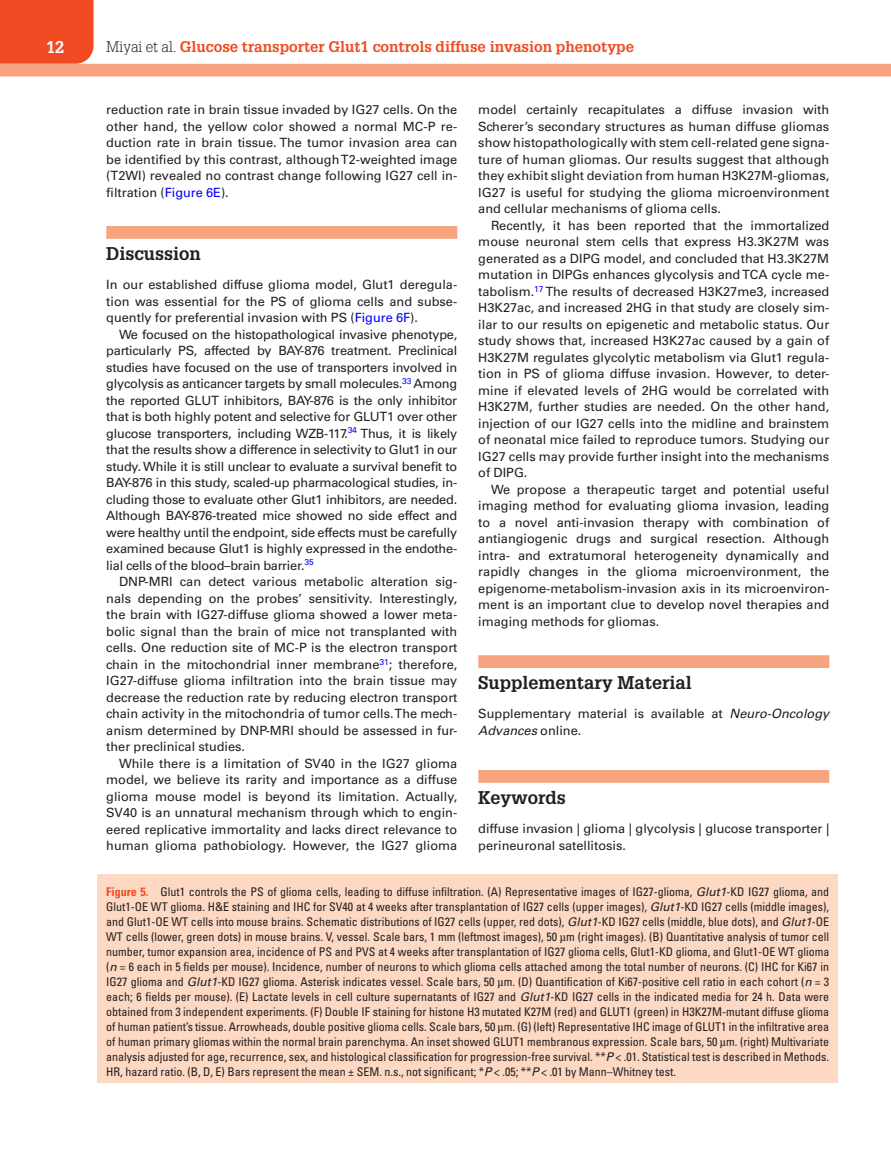
<style>
.page{position:relative;width:891px;height:1175px;background:#fff}
.page>*{position:absolute;margin:0;border:0;box-sizing:border-box;transform-origin:0 0}
.t1{font:700 18px "Glypha LT Std";color:#231f20}
.t2{font:700 16.5px "Glypha LT Std";color:#fff}
.t3{font:700 15px "Glypha LT Std";color:#f04b22}
.t4{font:12.75px/16.5px "Univers LT Std";color:#231f20;text-align:justify}
.t5{font:condensed 12px/15px "Univers LT Std";color:#231f20;text-align:justify}
.s1{font-weight:300;color:#231f20}
.s2{color:#00f}
.s3{font-style:italic}
.s4{font-weight:700;color:#f04b22}
.s5{font-style:italic;font-stretch:normal}
.s6{font-family:"Gandhari Unicode";font-stretch:normal}
</style>
<div class="page">
<div style="left:0;top:0;width:94px;height:64px;background:#f04b22"></div>
<div style="left:0;top:64px;width:891px;height:12px;background:#f7a37d"></div>
<div style="left:106px;top:226px;width:351px;height:13px;background:#f7a37d"></div>
<div style="left:478px;top:655px;width:351px;height:13px;background:#f7a37d"></div>
<div style="left:478px;top:770px;width:351px;height:12px;background:#f7a37d"></div>
<div style="left:97px;top:874px;width:741px;height:209px;background:#fdd8c3"></div>
<p class="t2" style="left:46px;top:37px;width:20px">12</p>
<p class="t3" style="left:106px;top:37px;width:529px"><span class="s1">Miyai et al.</span> Glucose transporter Glut1 controls diffuse invasion phenotype</p>
<p class="t4" style="left:106px;top:102px;width:353px">reduction rate in brain tissue invaded by IG27 cells. On the other hand, the yellow color showed a normal MC-P re&shy;duction rate in brain tissue. The tumor invasion area can be identified by this contrast, although T2-weighted image (T2WI) revealed no contrast change following IG27 cell in&shy;filtration (<span class="s2">Figure 6E</span>).</p>
<p class="t4" style="left:478px;top:102px;width:353px">model certainly recapitulates a diffuse invasion with Scherer’s secondary structures as human diffuse gliomas show histopathologically with stem cell-related gene signa&shy;ture of human gliomas. Our results suggest that although they exhibit slight deviation from human H3K27M-gliomas, IG27 is useful for studying the glioma microenvironment and cellular mechanisms of glioma cells.</p>
<p class="t4" style="left:478px;top:217px;width:353px;text-indent:13px">Recently, it has been reported that the immortalized mouse neuronal stem cells that express H3.3K27M was generated as a DIPG model, and concluded that H3.3K27M mutation in DIPGs enhances glycolysis and TCA cycle me&shy;tabolism.<sup>17</sup> The results of decreased H3K27me3, increased H3K27ac, and increased 2HG in that study are closely sim&shy;ilar to our results on epigenetic and metabolic status. Our study shows that, increased H3K27ac caused by a gain of H3K27M regulates glycolytic metabolism via Glut1 regula&shy;tion in PS of glioma diffuse invasion. However, to deter&shy;mine if elevated levels of 2HG would be correlated with H3K27M, further studies are needed. On the other hand, injection of our IG27 cells into the midline and brainstem of neonatal mice failed to reproduce tumors. Studying our IG27 cells may provide further insight into the mechanisms of DIPG.</p>
<p class="t4" style="left:478px;top:481px;width:353px;text-indent:13px">We propose a therapeutic target and potential useful imaging method for evaluating glioma invasion, leading to a novel anti-invasion therapy with combination of antiangiogenic drugs and surgical resection. Although intra- and extratumoral heterogeneity dynamically and rapidly changes in the glioma microenvironment, the epigenome-metabolism-invasion axis in its microenviron&shy;ment is an important clue to develop novel therapies and imaging methods for gliomas.</p>
<h1 class="t1" style="left:106px;top:242px;width:96px">Discussion</h1>
<p class="t4" style="left:106px;top:276px;width:353px">In our established diffuse glioma model, Glut1 deregula&shy;tion was essential for the PS of glioma cells and subse&shy;quently for preferential invasion with PS (<span class="s2">Figure 6F</span>).</p>
<p class="t4" style="left:106px;top:326px;width:353px;text-indent:13px">We focused on the histopathological invasive phenotype, particularly PS, affected by BAY-876 treatment. Preclinical studies have focused on the use of transporters involved in glycolysis as anticancer targets by small molecules.<sup>33</sup> Among the reported GLUT inhibitors, BAY-876 is the only inhibitor that is both highly potent and selective for GLUT1 over other glucose transporters, including WZB-117.<sup>34</sup> Thus, it is likely that the results show a difference in selectivity to Glut1 in our study. While it is still unclear to evaluate a survival benefit to BAY-876 in this study, scaled-up pharmacological studies, in&shy;cluding those to evaluate other Glut1 inhibitors, are needed.<br>Although BAY-876-treated mice showed no side effect and were healthy until the endpoint, side effects must be carefully examined because Glut1 is highly expressed in the endothe&shy;lial cells of the blood–brain barrier.<sup>35</sup></p>
<p class="t4" style="left:106px;top:573px;width:353px;text-indent:13px">DNP-MRI can detect various metabolic alteration sig&shy;nals depending on the probes’ sensitivity. Interestingly, the brain with IG27-diffuse glioma showed a lower meta&shy;bolic signal than the brain of mice not transplanted with cells. One reduction site of MC-P is the electron transport chain in the mitochondrial inner membrane<sup>31</sup>; therefore, IG27-diffuse glioma infiltration into the brain tissue may decrease the reduction rate by reducing electron transport chain activity in the mitochondria of tumor cells. The mech&shy;anism determined by DNP-MRI should be assessed in fur&shy;ther preclinical studies.</p>
<p class="t4" style="left:106px;top:755px;width:353px;text-indent:13px">While there is a limitation of SV40 in the IG27 glioma model, we believe its rarity and importance as a diffuse glioma mouse model is beyond its limitation. Actually, SV40 is an unnatural mechanism through which to engin&shy;eered replicative immortality and lacks direct relevance to human glioma pathobiology. However, the IG27 glioma</p>
<h1 class="t1" style="left:478px;top:671px;width:215px">Supplementary Material</h1>
<p class="t4" style="left:478px;top:705px;width:353px">Supplementary material is available at <span class="s3">Neuro-Oncology<br>Advances</span> online.</p>
<h1 class="t1" style="left:478px;top:786px;width:89px">Keywords</h1>
<p class="t4" style="left:478px;top:820px;width:353px">diffuse invasion | glioma | glycolysis | glucose transporter | perineuronal satellitosis.</p>
<p class="t5" style="left:106px;top:883px;width:725px"><span class="s4">Figure 5.</span> Glut1 controls the PS of glioma cells, leading to diffuse infiltration. (A) Representative images of IG27-glioma, <span class="s5">Glut1</span>-KD IG27 glioma, and Glut1-OE WT glioma. H&amp;E staining and IHC for SV40 at 4 weeks after transplantation of IG27 cells (upper images), <span class="s5">Glut1</span>-KD IG27 cells (middle images), and Glut1-OE WT cells into mouse brains. Schematic distributions of IG27 cells (upper, red dots), <span class="s5">Glut1</span>-KD IG27 cells (middle, blue dots), and <span class="s5">Glut1</span>-OE WT cells (lower, green dots) in mouse brains. V, vessel. Scale bars, 1 mm (leftmost images), 50 <span class="s6">µ</span>m (right images). (B) Quantitative analysis of tumor cell number, tumor expansion area, incidence of PS and PVS at 4 weeks after transplantation of IG27 glioma cells, Glut1-KD glioma, and Glut1-OE WT glioma (<span class="s5">n</span> = 6 each in 5 fields per mouse). Incidence, number of neurons to which glioma cells attached among the total number of neurons. (C) IHC for Ki67 in IG27 glioma and <span class="s5">Glut1</span>-KD IG27 glioma. Asterisk indicates vessel. Scale bars, 50 <span class="s6">µ</span>m. (D) Quantification of Ki67-positive cell ratio in each cohort (<span class="s5">n</span> = 3 each; 6 fields per mouse). (E) Lactate levels in cell culture supernatants of IG27 and <span class="s5">Glut1</span>-KD IG27 cells in the indicated media for 24 h. Data were obtained from 3 independent experiments. (F) Double IF staining for histone H3 mutated K27M (red) and GLUT1 (green) in H3K27M-mutant diffuse glioma of human patient’s tissue. Arrowheads, double positive glioma cells. Scale bars, 50 <span class="s6">µ</span>m. (G) (left) Representative IHC image of GLUT1 in the infiltrative area of human primary gliomas within the normal brain parenchyma. An inset showed GLUT1 membranous expression. Scale bars, 50 <span class="s6">µ</span>m. (right) Multivariate analysis adjusted for age, recurrence, sex, and histological classification for progression-free survival. **<span class="s5">P</span> &lt; .01. Statistical test is described in Methods.<br>HR, hazard ratio. (B, D, E) Bars represent the mean ± SEM. n.s., not significant; *<span class="s5">P</span> &lt; .05; **<span class="s5">P</span> &lt; .01 by Mann–Whitney test.</p>
</div>
